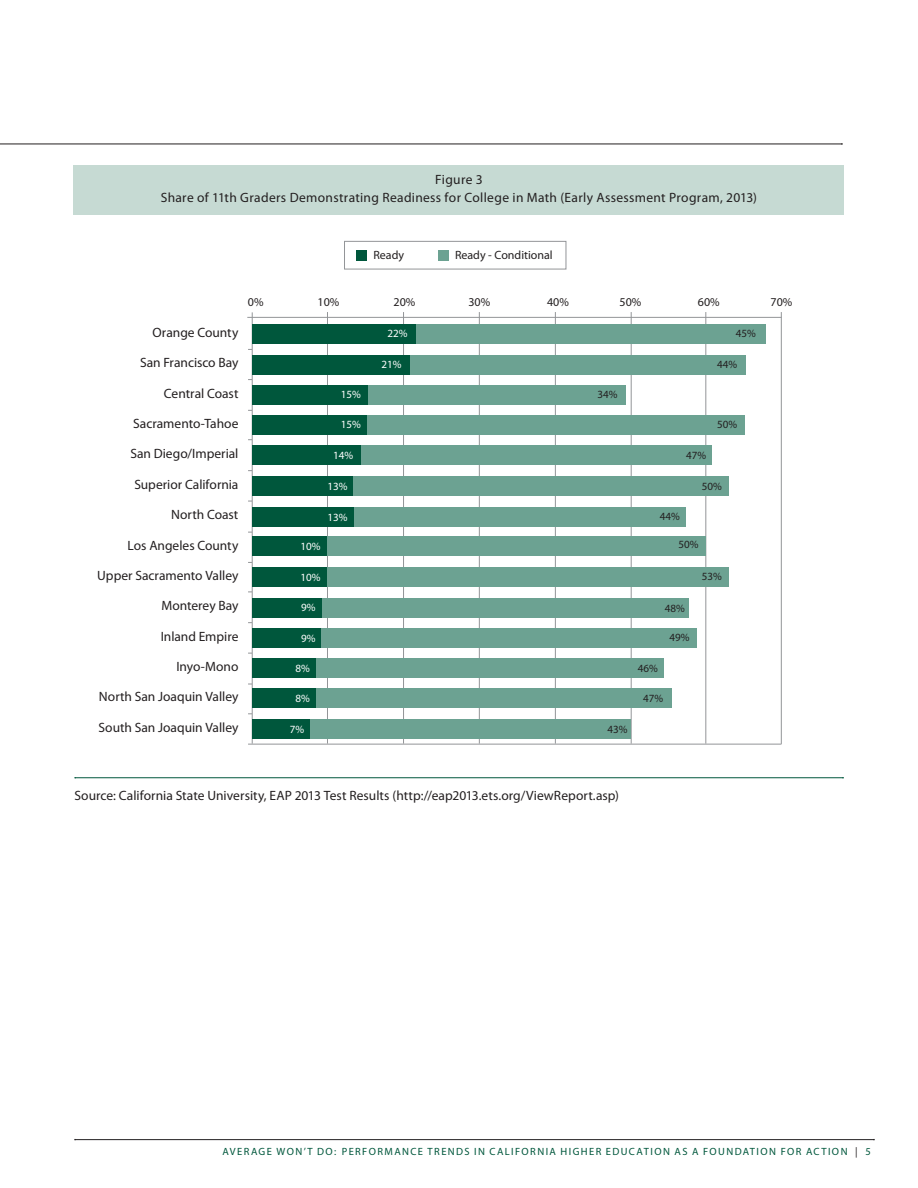
<style>
.page{position:relative;width:918px;height:1188px;background:#fff}
.page>*{position:absolute;margin:0;border:0;box-sizing:border-box;transform-origin:0 0}
.t1{font:13.5px "Myriad Pro";color:#231f20}
.t2{font:13.5px/18px "Myriad Pro";letter-spacing:.02em;color:#231f20;text-align:center}
.t3{font:12px "Myriad Pro";color:#231f20}
.t4{font:11.1px "Myriad Pro";color:#231f20}
.t5{font:11.1px "Myriad Pro";color:#fff}
.t6{font:10.5px "Myriad Pro";letter-spacing:.14em;color:#00573c}
.s1{color:#231f20}
</style>
<div class="page">
<hr style="left:0;top:144px;width:842px;height:1px;background:#231f20">
<hr style="left:75px;top:1139px;width:799px;height:1px;background:#231f20">
<div style="left:73px;top:165px;width:771px;height:50px;background:#c6dad3"></div>
<hr style="left:75px;top:777px;width:768px;height:1px;background:#00573c">
<div style="left:356px;top:251px;width:11px;height:10px;background:#00573c"></div>
<div style="left:438px;top:251px;width:11px;height:10px;background:#6ca292"></div>
<div style="left:344px;top:241px;width:222px;height:28px;border:1px solid #939598"></div>
<hr style="left:327px;top:312px;width:1px;height:432px;background:#939598">
<hr style="left:403px;top:312px;width:1px;height:432px;background:#939598">
<hr style="left:479px;top:312px;width:1px;height:432px;background:#939598">
<hr style="left:555px;top:312px;width:1px;height:432px;background:#939598">
<hr style="left:631px;top:312px;width:1px;height:432px;background:#939598">
<hr style="left:706px;top:312px;width:1px;height:432px;background:#939598">
<hr style="left:781px;top:312px;width:1px;height:432px;background:#939598">
<hr style="left:247px;top:317px;width:535px;height:1px;background:#939598">
<div style="left:321px;top:598px;width:367px;height:19px;background:#6ca292"></div>
<hr style="left:248px;top:744px;width:534px;height:1px;background:#939598">
<hr style="left:252px;top:312px;width:1px;height:432px;background:#939598">
<div style="left:415px;top:324px;width:350px;height:19px;background:#6ca292"></div>
<div style="left:252px;top:324px;width:163px;height:19px;background:#00573c"></div>
<div style="left:252px;top:355px;width:160px;height:19px;background:#00573c"></div>
<div style="left:252px;top:385px;width:116px;height:19px;background:#00573c"></div>
<div style="left:252px;top:415px;width:116px;height:20px;background:#00573c"></div>
<div style="left:252px;top:446px;width:109px;height:19px;background:#00573c"></div>
<div style="left:252px;top:476px;width:102px;height:20px;background:#00573c"></div>
<div style="left:252px;top:507px;width:102px;height:19px;background:#00573c"></div>
<div style="left:252px;top:536px;width:76px;height:20px;background:#00573c"></div>
<div style="left:252px;top:567px;width:76px;height:19px;background:#00573c"></div>
<div style="left:252px;top:598px;width:69px;height:19px;background:#00573c"></div>
<div style="left:252px;top:629px;width:69px;height:19px;background:#00573c"></div>
<div style="left:252px;top:659px;width:64px;height:19px;background:#00573c"></div>
<div style="left:252px;top:688px;width:64px;height:20px;background:#00573c"></div>
<div style="left:252px;top:719px;width:58px;height:20px;background:#00573c"></div>
<div style="left:310px;top:719px;width:321px;height:20px;background:#6ca292"></div>
<div style="left:316px;top:688px;width:355px;height:20px;background:#6ca292"></div>
<div style="left:316px;top:659px;width:348px;height:19px;background:#6ca292"></div>
<div style="left:321px;top:629px;width:376px;height:19px;background:#6ca292"></div>
<div style="left:328px;top:567px;width:401px;height:19px;background:#6ca292"></div>
<div style="left:327px;top:536px;width:379px;height:20px;background:#6ca292"></div>
<div style="left:354px;top:507px;width:331px;height:19px;background:#6ca292"></div>
<div style="left:354px;top:476px;width:375px;height:20px;background:#6ca292"></div>
<div style="left:361px;top:446px;width:351px;height:19px;background:#6ca292"></div>
<div style="left:367px;top:415px;width:378px;height:20px;background:#6ca292"></div>
<div style="left:368px;top:385px;width:257px;height:19px;background:#6ca292"></div>
<div style="left:410px;top:355px;width:335px;height:19px;background:#6ca292"></div>
<p class="t2" style="left:161px;top:171px;width:598px">Figure 3<br>Share of 11th Graders Demonstrating Readiness for College in Math (Early Assessment Program, 2013)</p>
<p class="t3" style="left:373px;top:248px;width:32px">Ready</p>
<p class="t3" style="left:455px;top:248px;width:99px">Ready - Conditional</p>
<p class="t1" style="left:153px;top:324px;width:87px">Orange County</p>
<p class="t1" style="left:140px;top:354px;width:100px">San Francisco Bay</p>
<p class="t1" style="left:164px;top:385px;width:76px">Central Coast</p>
<p class="t1" style="left:133px;top:415px;width:107px">Sacramento-Tahoe</p>
<p class="t1" style="left:130px;top:446px;width:110px">San Diego/Imperial</p>
<p class="t1" style="left:134px;top:476px;width:106px">Superior California</p>
<p class="t1" style="left:171px;top:506px;width:69px">North Coast</p>
<p class="t1" style="left:128px;top:537px;width:112px">Los Angeles County</p>
<p class="t1" style="left:97px;top:567px;width:143px">Upper Sacramento Valley</p>
<p class="t1" style="left:161px;top:597px;width:79px">Monterey Bay</p>
<p class="t1" style="left:161px;top:628px;width:79px">Inland Empire</p>
<p class="t1" style="left:176px;top:658px;width:64px">Inyo-Mono</p>
<p class="t1" style="left:99px;top:689px;width:141px">North San Joaquin Valley</p>
<p class="t1" style="left:99px;top:719px;width:141px">South San Joaquin Valley</p>
<p class="t3" style="left:248px;top:295px;width:17px">0%</p>
<p class="t3" style="left:318px;top:295px;width:23px">10%</p>
<p class="t3" style="left:394px;top:295px;width:23px">20%</p>
<p class="t3" style="left:468px;top:295px;width:23px">30%</p>
<p class="t3" style="left:547px;top:295px;width:23px">40%</p>
<p class="t3" style="left:620px;top:295px;width:23px">50%</p>
<p class="t3" style="left:698px;top:295px;width:23px">60%</p>
<p class="t3" style="left:771px;top:295px;width:23px">70%</p>
<p class="t5" style="left:341px;top:387px;width:22px">15%</p>
<p class="t5" style="left:341px;top:418px;width:22px">15%</p>
<p class="t5" style="left:333px;top:448px;width:22px">14%</p>
<p class="t5" style="left:327px;top:479px;width:22px">13%</p>
<p class="t5" style="left:327px;top:510px;width:22px">13%</p>
<p class="t5" style="left:300px;top:539px;width:22px">10%</p>
<p class="t5" style="left:300px;top:570px;width:22px">10%</p>
<p class="t5" style="left:301px;top:601px;width:16px">9%</p>
<p class="t5" style="left:301px;top:632px;width:16px">9%</p>
<p class="t5" style="left:295px;top:662px;width:16px">8%</p>
<p class="t5" style="left:295px;top:692px;width:16px">8%</p>
<p class="t5" style="left:290px;top:722px;width:16px">7%</p>
<p class="t5" style="left:387px;top:327px;width:22px">22%</p>
<p class="t4" style="left:736px;top:327px;width:22px">45%</p>
<p class="t5" style="left:381px;top:357px;width:22px">21%</p>
<p class="t4" style="left:717px;top:357px;width:22px">44%</p>
<p class="t4" style="left:597px;top:388px;width:22px">34%</p>
<p class="t4" style="left:607px;top:722px;width:22px">43%</p>
<p class="t4" style="left:686px;top:448px;width:22px">47%</p>
<p class="t4" style="left:717px;top:418px;width:22px">50%</p>
<p class="t4" style="left:660px;top:509px;width:22px">44%</p>
<p class="t4" style="left:702px;top:479px;width:22px">50%</p>
<p class="t4" style="left:678px;top:538px;width:22px">50%</p>
<p class="t4" style="left:665px;top:601px;width:22px">48%</p>
<p class="t4" style="left:670px;top:631px;width:22px">49%</p>
<p class="t4" style="left:638px;top:661px;width:22px">46%</p>
<p class="t4" style="left:643px;top:691px;width:22px">47%</p>
<p class="t4" style="left:702px;top:570px;width:22px">53%</p>
<p class="t1" style="left:74px;top:787px;width:546px">Source: California State University, EAP 2013 Test Results (http://eap2013.ets.org/ViewReport.asp)</p>
<p class="t6" style="left:223px;top:1145px;width:171px">Average Won’t Do: Performance</p>
<p class="t6" style="left:428px;top:1145px;width:22px">Trends</p>
<p class="t6" style="left:474px;top:1145px;width:30px">in Calif</p>
<p class="t6" style="left:522px;top:1145px;width:23px">ornia</p>
<p class="t6" style="left:560px;top:1145px;width:60px">Higher Educati</p>
<p class="t6" style="left:654px;top:1145px;width:72px">on as a Foundati</p>
<p class="t6" style="left:761px;top:1145px;width:60px">on for Acti</p>
<p class="t6" style="left:832px;top:1145px;width:40px">on <span class="s1">|</span> 5</p>
</div>
